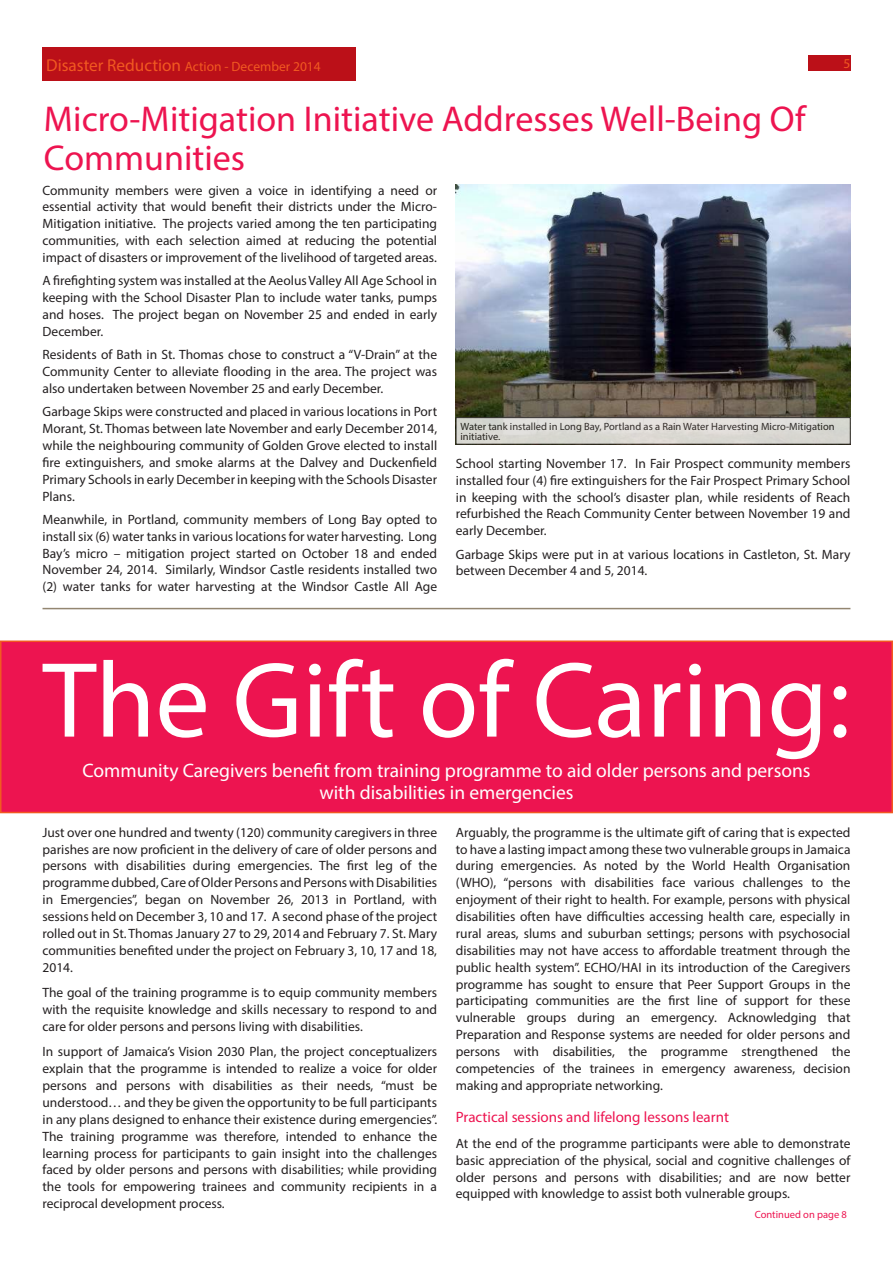
<style>
.page{position:relative;width:893px;height:1263px;background:#fff}
.page>*{position:absolute;margin:0;border:0;box-sizing:border-box;transform-origin:0 0}
.t1{font:108px "Myriad Pro";color:#fff}
.t2{font:36px/39px "Myriad Pro";color:#ed1450}
.t3{font:19.5px/22px "Myriad Pro";color:#fff;text-align:center}
.t4{font:15px "Myriad Pro";color:#ed1450}
.t5{font:13.5px/16.8px "Myriad Pro";color:#231f20;text-align:justify}
.t6{font:13.5px "Myriad Pro";color:#f15921}
.t7{font:10.5px/10.5px "Myriad Pro";color:#231f20}
.t8{font:10.5px "Myriad Pro";color:#ed1450}
.s1{font-size:17.25px}
</style>
<div class="page">
<div style="left:1px;top:641px;width:891px;height:171px;background:#ed1450"></div>
<div style="left:0;top:640px;width:893px;height:173px;border:2px solid #f15921"></div>
<hr style="left:43px;top:608px;width:807px;height:1px;background:#938671">
<div style="left:808px;top:55px;width:42px;height:16px;background:#bb1018"></div>
<img style="left:456px;top:185px;width:394px;height:232px">
<div style="left:456px;top:418px;width:394px;height:26px;background:#dcdad4"></div>
<div style="left:456px;top:417px;width:394px;height:27px;border:1px solid #231f20"></div>
<div style="left:43px;top:47px;width:313px;height:34px;background:#bb1018"></div>
<p class="t6" style="left:46px;top:58px;width:276px"><span class="s1">Disaster Reduction</span> Action - December 2014</p>
<h2 class="t2" style="left:44px;top:99px;width:763px">Micro-Mitigation Initiative Addresses Well-Being Of<br>Communities</h2>
<p class="t6" style="left:843px;top:55px;width:8px">5</p>
<p class="t5" style="left:43px;top:181px;width:396px">Community members were given a voice in identifying a need or essential activity that would benefit their districts under the Micro-Mitigation initiative. The projects varied among the ten participating communities, with each selection aimed at reducing the potential impact of disasters or improvement of the livelihood of targeted areas.</p>
<p class="t5" style="left:43px;top:272px;width:396px">A firefighting system was installed at the Aeolus Valley All Age School in keeping with the School Disaster Plan to include water tanks, pumps and hoses. The project began on November 25 and ended in early December.</p>
<p class="t5" style="left:43px;top:346px;width:396px">Residents of Bath in St. Thomas chose to construct a “V-Drain” at the Community Center to alleviate flooding in the area. The project was also undertaken between November 25 and early December.</p>
<p class="t5" style="left:43px;top:403px;width:396px">Garbage Skips were constructed and placed in various locations in Port Morant, St. Thomas between late November and early December 2014, while the neighbouring community of Golden Grove elected to install fire extinguishers, and smoke alarms at the Dalvey and Duckenfield Primary Schools in early December in keeping with the Schools Disaster Plans.</p>
<p class="t5" style="left:43px;top:511px;width:396px">Meanwhile, in Portland, community members of Long Bay opted to install six (6) water tanks in various locations for water harvesting. Long Bay’s micro – mitigation project started on October 18 and ended November 24, 2014. Similarly, Windsor Castle residents installed two (2) water tanks for water harvesting at the Windsor Castle All Age</p>
<p class="t7" style="left:460px;top:421px;width:376px">Water tank installed in Long Bay, Portland as a Rain Water Harvesting Micro-Mitigation initiative.</p>
<p class="t5" style="left:456px;top:455px;width:396px">School starting November 17. In Fair Prospect community members installed four (4) fire extinguishers for the Fair Prospect Primary School in keeping with the school’s disaster plan, while residents of Reach refurbished the Reach Community Center between November 19 and early December.</p>
<p class="t5" style="left:456px;top:545px;width:396px">Garbage Skips were put in at various locations in Castleton, St. Mary between December 4 and 5, 2014.</p>
<h1 class="t1" style="left:43px;top:634px;width:809px">The Gift of Caring:</h1>
<h3 class="t3" style="left:82px;top:759px;width:730px">Community Caregivers benefit from training programme to aid older persons and persons with disabilities in emergencies</h3>
<p class="t5" style="left:43px;top:823px;width:396px">Just over one hundred and twenty (120) community caregivers in three parishes are now proficient in the delivery of care of older persons and persons with disabilities during emergencies. The first leg of the programme dubbed, Care of Older Persons and Persons with Disabilities in Emergencies”, began on November 26, 2013 in Portland, with sessions held on December 3, 10 and 17. A second phase of the project rolled out in St. Thomas January 27 to 29, 2014 and February 7. St. Mary communities benefited under the project on February 3, 10, 17 and 18, 2014.</p>
<p class="t5" style="left:43px;top:984px;width:396px">The goal of the training programme is to equip community members with the requisite knowledge and skills necessary to respond to and care for older persons and persons living with disabilities.</p>
<p class="t5" style="left:43px;top:1043px;width:396px">In support of Jamaica’s Vision 2030 Plan, the project conceptualizers explain that the programme is intended to realize a voice for older persons and persons with disabilities as their needs, “must be understood… and they be given the opportunity to be full participants in any plans designed to enhance their existence during emergencies”.<br>The training programme was therefore, intended to enhance the learning process for participants to gain insight into the challenges faced by older persons and persons with disabilities; while providing the tools for empowering trainees and community recipients in a reciprocal development process.</p>
<p class="t5" style="left:456px;top:823px;width:396px">Arguably, the programme is the ultimate gift of caring that is expected to have a lasting impact among these two vulnerable groups in Jamaica during emergencies. As noted by the World Health Organisation (WHO), “persons with disabilities face various challenges to the enjoyment of their right to health. For example, persons with physical disabilities often have difficulties accessing health care, especially in rural areas, slums and suburban settings; persons with psychosocial disabilities may not have access to affordable treatment through the public health system”. ECHO/HAI in its introduction of the Caregivers programme has sought to ensure that Peer Support Groups in the participating communities are the first line of support for these vulnerable groups during an emergency. Acknowledging that Preparation and Response systems are needed for older persons and persons with disabilities, the programme strengthened the competencies of the trainees in emergency awareness, decision making and appropriate networking.</p>
<p class="t4" style="left:456px;top:1108px;width:275px">Practical sessions and lifelong lessons learnt</p>
<p class="t5" style="left:456px;top:1134px;width:396px">At the end of the programme participants were able to demonstrate basic appreciation of the physical, social and cognitive challenges of older persons and persons with disabilities; and are now better equipped with knowledge to assist both vulnerable groups.</p>
<p class="t8" style="left:755px;top:1208px;width:94px">Continued on page 8</p>
</div>
